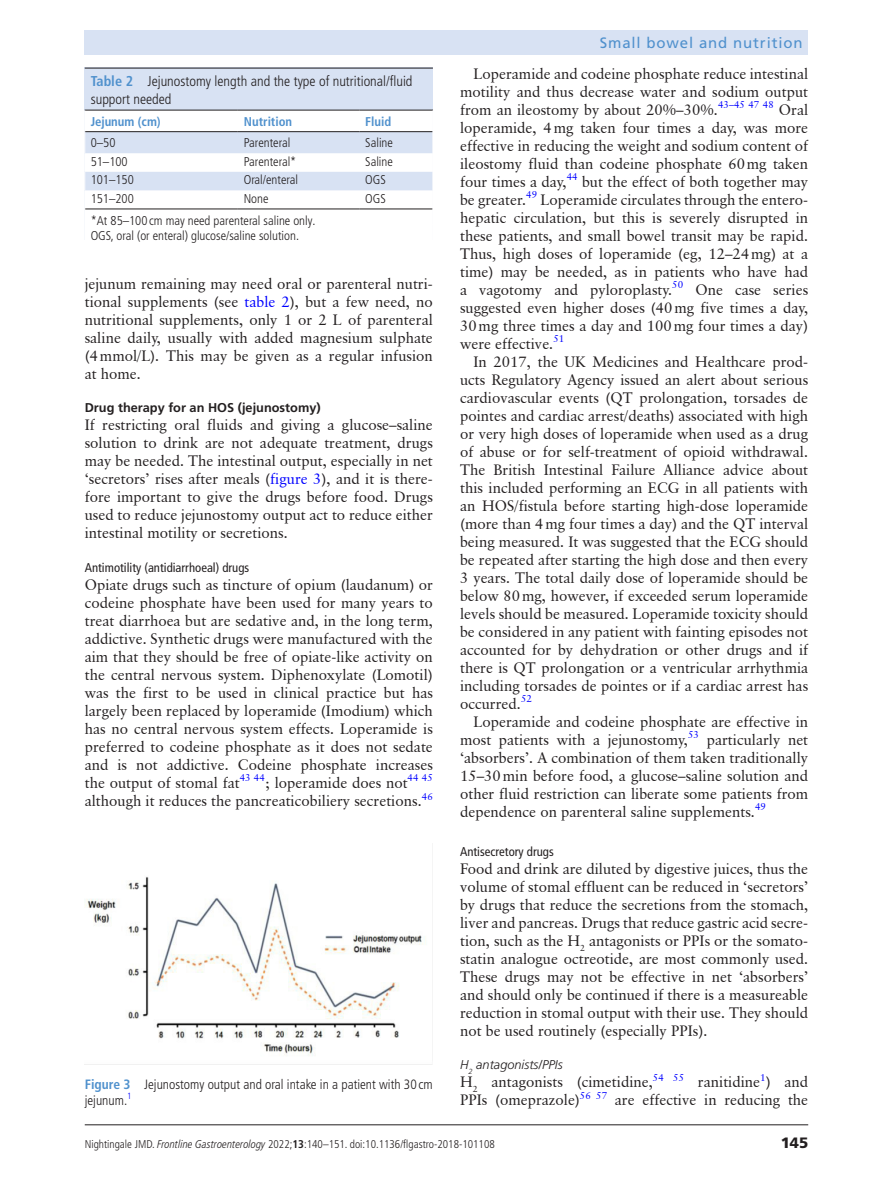
<style>
.page{position:relative;width:893px;height:1191px;background:#fff}
.page>*{position:absolute;margin:0;border:0;box-sizing:border-box;transform-origin:0 0}
.t1{font:15px/18px "Classical Garamond BT";color:#231f20;text-align:justify}
.t2{font:15px "Frutiger LT Std";letter-spacing:.055em;color:#5091cd}
.t3{font:900 15px "Frutiger LT Std";color:#231f20}
.t4{font:300 condensed 14.25px/17.2px "Frutiger LT Pro";color:#231f20}
.t5{font:300 condensed 13.5px/16.5px "Frutiger LT Pro";color:#231f20}
.t6{font:300 condensed 12.75px/15.8px "Frutiger LT Pro";color:#231f20}
.t7{font:condensed 12.75px "Frutiger LT Std";color:#231f20}
.t8{font:700 12.75px "Frutiger LT Std";color:#231f20}
.t9{font:700 condensed 12.75px "Frutiger LT Pro";color:#5091cd}
.t10{font:italic 300 12.75px "Frutiger LT Std";color:#231f20}
.t11{font:300 condensed 11.25px "Frutiger LT Pro";color:#231f20}
.t12{font:9.9px "Classical Garamond BT";color:#00f}
.s1{font-weight:700;color:#5091cd}
.s2{color:#00f}
.s3{font-style:italic}
.s4{font-weight:700}
</style>
<div class="page">
<hr style="left:85px;top:1124px;width:723px;height:1px;background:#231f20">
<div style="left:85px;top:30px;width:723px;height:24px;background:#d8e2f3"></div>
<div style="left:85px;top:68px;width:348px;height:172px;background:#d8e2f3"></div>
<hr style="left:85px;top:68px;width:348px;height:1px;background:#231f20">
<svg style="left:85px;top:111px;width:348px;height:129px;fill:#fff"></svg>
<hr style="left:85px;top:110px;width:153px;height:1px;background:#231f20">
<hr style="left:85px;top:131px;width:153px;height:1px;background:#231f20">
<hr style="left:238px;top:110px;width:121px;height:1px;background:#231f20">
<hr style="left:238px;top:131px;width:121px;height:1px;background:#231f20">
<hr style="left:359px;top:110px;width:74px;height:1px;background:#231f20">
<hr style="left:359px;top:131px;width:74px;height:1px;background:#231f20">
<hr style="left:85px;top:209px;width:153px;height:1px;background:#231f20">
<hr style="left:238px;top:209px;width:121px;height:1px;background:#231f20">
<hr style="left:359px;top:209px;width:74px;height:1px;background:#231f20">
<hr style="left:91px;top:224px;width:342px;height:1px;background:#fff">
<hr style="left:91px;top:239px;width:342px;height:2px;background:#fff">
<img style="left:85px;top:877px;width:347px;height:188px">
<p class="t4" style="left:91px;top:73px;width:323px"><span class="s1">Table 2</span> Jejunostomy length and the type of nutritional/fluid support needed</p>
<p class="t9" style="left:91px;top:114px;width:71px">Jejunum (cm)</p>
<p class="t9" style="left:244px;top:114px;width:50px">Nutrition</p>
<p class="t9" style="left:365px;top:114px;width:27px">Fluid</p>
<p class="t6" style="left:91px;top:135px;width:26px">0–50</p>
<p class="t6" style="left:244px;top:135px;width:48px">Parenteral</p>
<p class="t6" style="left:365px;top:135px;width:29px">Saline</p>
<p class="t6" style="left:91px;top:154px;width:38px">51–100</p>
<p class="t6" style="left:244px;top:154px;width:54px">Parenteral*</p>
<p class="t6" style="left:365px;top:154px;width:29px">Saline</p>
<p class="t6" style="left:91px;top:172px;width:45px">101–150</p>
<p class="t6" style="left:244px;top:172px;width:56px">Oral/enteral</p>
<p class="t6" style="left:365px;top:172px;width:22px">OGS</p>
<p class="t6" style="left:91px;top:191px;width:45px">151–200</p>
<p class="t6" style="left:244px;top:191px;width:26px">None</p>
<p class="t6" style="left:365px;top:191px;width:22px">OGS</p>
<p class="t6" style="left:91px;top:212px;width:226px">*At 85–100 cm may need parenteral saline only.<br>OGS, oral (or enteral) glucose/saline solution.</p>
<p class="t1" style="left:85px;top:274px;width:350px">jejunum remaining may need oral or parenteral nutri&shy;tional supplements (see <span class="s2">table 2</span>), but a few need, no nutritional supplements, only 1 or 2 L of parenteral saline daily, usually with added magnesium sulphate (4mmol/L). This may be given as a regular infusion at home.</p>
<p class="t8" style="left:85px;top:400px;width:237px">Drug therapy for an HOS (jejunostomy)</p>
<p class="t1" style="left:85px;top:416px;width:350px">If restricting oral fluids and giving a glucose–saline solution to drink are not adequate treatment, drugs may be needed. The intestinal output, especially in net ‘secretors’ rises after meals (<span class="s2">figure 3</span>), and it is there&shy;fore important to give the drugs before food. Drugs used to reduce jejunostomy output act to reduce either intestinal motility or secretions.</p>
<p class="t7" style="left:85px;top:560px;width:166px">Antimotility (antidiarrhoeal) drugs</p>
<p class="t1" style="left:85px;top:576px;width:350px">Opiate drugs such as tincture of opium (laudanum) or codeine phosphate have been used for many years to treat diarrhoea but are sedative and, in the long term, addictive. Synthetic drugs were manufactured with the aim that they should be free of opiate-like activity on the central nervous system. Diphenoxylate (Lomotil) was the first to be used in clinical practice but has largely been replaced by loperamide (Imodium) which has no central nervous system effects. Loperamide is preferred to codeine phosphate as it does not sedate and is not addictive. Codeine phosphate increases the output of stomal fat</p>
<p class="t12" style="left:240px;top:772px;width:27px">43 44</p>
<p class="t1" style="left:265px;top:774px;width:144px">; loperamide does not</p>
<p class="t12" style="left:408px;top:772px;width:27px">44 45</p>
<p class="t1" style="left:85px;top:792px;width:339px">although it reduces the pancreaticobiliery secretions.</p>
<p class="t12" style="left:422px;top:790px;width:13px">46</p>
<p class="t5" style="left:85px;top:1076px;width:350px"><span class="s1">Figure 3</span> Jejunostomy output and oral intake in a patient with 30 cm jejunum.<sup>1</sup></p>
<p class="t2" style="left:600px;top:34px;width:204px">Small bowel and nutrition</p>
<p class="t1" style="left:460px;top:64px;width:350px;text-indent:14px">Loperamide and codeine phosphate reduce intestinal motility and thus decrease water and sodium output from an ileostomy by about 20%–30%.</p>
<p class="t12" style="left:718px;top:99px;width:57px">43–45 47 48</p>
<p class="t1" style="left:460px;top:100px;width:350px;text-indent:319px">Oral loperamide, 4mg taken four times a day, was more effective in reducing the weight and sodium content of ileostomy fluid than codeine phosphate 60mg taken four times a day,</p>
<p class="t12" style="left:567px;top:171px;width:13px">44</p>
<p class="t1" style="left:582px;top:172px;width:228px">but the effect of both together may</p>
<p class="t1" style="left:460px;top:190px;width:68px">be greater.</p>
<p class="t12" style="left:526px;top:189px;width:13px">49</p>
<p class="t1" style="left:460px;top:190px;width:350px;text-indent:80px">Loperamide circulates through the entero&shy;hepatic circulation, but this is severely disrupted in these patients, and small bowel transit may be rapid.<br>Thus, high doses of loperamide (eg, 12–24mg) at a time) may be needed, as in patients who have had a vagotomy and pyloroplasty.</p>
<p class="t12" style="left:672px;top:279px;width:13px">50</p>
<p class="t1" style="left:460px;top:280px;width:350px;text-indent:235px">One case series suggested even higher doses (40mg five times a day, 30mg three times a day and 100mg four times a day) were effective.</p>
<p class="t12" style="left:553px;top:333px;width:13px">51</p>
<p class="t1" style="left:460px;top:352px;width:350px;text-indent:14px">In 2017, the UK Medicines and Healthcare prod&shy;ucts Regulatory Agency issued an alert about serious cardiovascular events (QT prolongation, torsades de pointes and cardiac arrest/deaths) associated with high or very high doses of loperamide when used as a drug of abuse or for self-treatment of opioid withdrawal.<br>The British Intestinal Failure Alliance advice about this included performing an ECG in all patients with an HOS/fistula before starting high-dose loperamide (more than 4mg four times a day) and the QT interval being measured. It was suggested that the ECG should be repeated after starting the high dose and then every 3 years. The total daily dose of loperamide should be below 80mg, however, if exceeded serum loperamide levels should be measured. Loperamide toxicity should be considered in any patient with fainting episodes not accounted for by dehydration or other drugs and if there is QT prolongation or a ventricular arrhythmia including torsades de pointes or if a cardiac arrest has occurred.</p>
<p class="t12" style="left:521px;top:693px;width:13px">52</p>
<p class="t1" style="left:460px;top:712px;width:350px;text-indent:14px">Loperamide and codeine phosphate are effective in most patients with a jejunostomy,</p>
<p class="t12" style="left:688px;top:729px;width:13px">53</p>
<p class="t1" style="left:460px;top:730px;width:350px;text-indent:247px">particularly net ‘absorbers’. A combination of them taken traditionally 15–30min before food, a glucose–saline solution and other fluid restriction can liberate some patients from dependence on parenteral saline supplements.</p>
<p class="t12" style="left:755px;top:801px;width:13px">49</p>
<p class="t7" style="left:460px;top:843px;width:95px">Antisecretory drugs</p>
<p class="t1" style="left:460px;top:859px;width:350px">Food and drink are diluted by digestive juices, thus the volume of stomal effluent can be reduced in ‘secretors’ by drugs that reduce the secretions from the stomach, liver and pancreas. Drugs that reduce gastric acid secre&shy;tion, such as the H<sub>2</sub> antagonists or PPIs or the somato&shy;statin analogue octreotide, are most commonly used.<br>These drugs may not be effective in net ‘absorbers’ and should only be continued if there is a measureable reduction in stomal output with their use. They should not be used routinely (especially PPIs).</p>
<p class="t10" style="left:460px;top:1057px;width:104px">H<sub>2</sub> antagonists/PPIs</p>
<p class="t1" style="left:460px;top:1073px;width:194px">H<sub>2</sub> antagonists (cimetidine,</p>
<p class="t12" style="left:653px;top:1071px;width:33px">54 55</p>
<p class="t1" style="left:698px;top:1073px;width:112px">ranitidine ) and</p>
<p class="t12" style="left:760px;top:1071px;width:7px">1</p>
<p class="t1" style="left:460px;top:1091px;width:121px">PPIs (omeprazole)</p>
<p class="t12" style="left:580px;top:1089px;width:29px">56 57</p>
<p class="t1" style="left:615px;top:1091px;width:195px">are effective in reducing the</p>
<p class="t11" style="left:85px;top:1137px;width:412px">Nightingale JMD. <span class="s3">Frontline Gastroenterology</span> 2022;<span class="s4">13</span>:140–151. doi:10.1136/flgastro-2018-101108</p>
<p class="t3" style="left:781px;top:1133px;width:29px">145</p>
</div>
